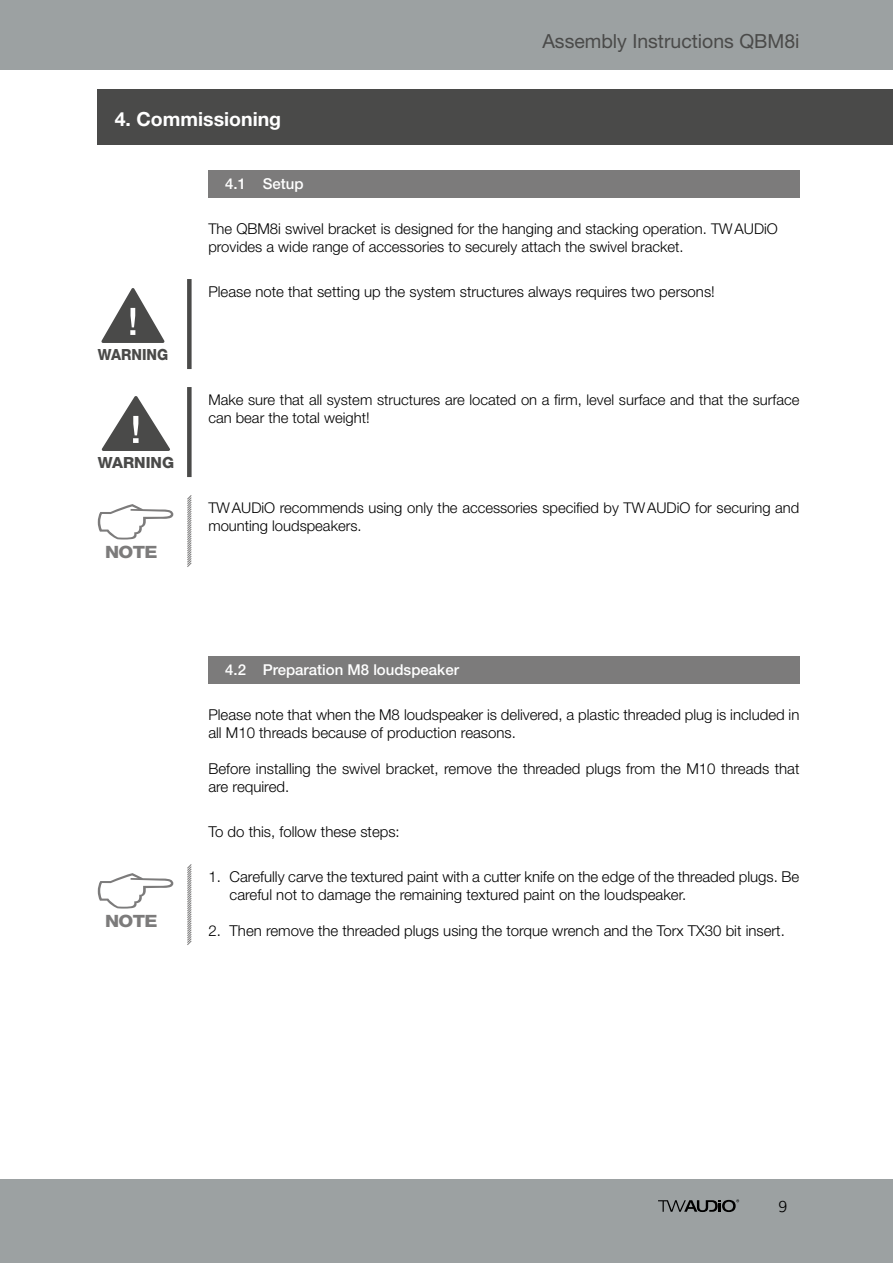
<style>
.page{position:relative;width:893px;height:1263px;background:#fff}
.page>*{position:absolute;margin:0;border:0;box-sizing:border-box;transform-origin:0 0}
.t1{font:19.5px "Helvetica Neue LT Std";color:#4a4a49}
.t2{font:700 19.5px "Helvetica Neue LT Std";color:#fff}
.t3{font:800 16.95px "Helvetica Neue LT Std";letter-spacing:-.035em;color:#7c7b7b;scale:1.12 1}
.t4{font:300 16.5px "Lexia";color:#000}
.t5{font:800 15.45px "Helvetica Neue LT Std";color:#4a4a49}
.t6{font:800 15.45px "Helvetica Neue LT Std";color:#4a4a49;scale:.93 1}
.t7{font:300 15px/18px "Helvetica Neue LT Std";color:#000}
.t8{font:500 15px "Helvetica Neue LT Std";color:#fff}
.t9{font:300 14.85px/18px "Helvetica Neue LT Std";color:#000}
.s1{font-size:15px}
</style>
<div class="page">
<div style="left:0;top:0;width:893px;height:69px;background:#9ca1a2"></div>
<div style="left:0;top:1179px;width:893px;height:84px;background:#9ca1a2"></div>
<svg style="left:658px;top:1199px;width:81px;height:13px"></svg>
<div style="left:208px;top:170px;width:591px;height:28px;background:#7c7b7b"></div>
<svg style="left:98px;top:504px;width:75px;height:35px"></svg>
<svg style="left:187px;top:495px;width:5px;height:72px"></svg>
<div style="left:98px;top:89px;width:795px;height:55px;background:#4a4a49"></div>
<div style="left:187px;top:387px;width:5px;height:90px;background:#4a4a49"></div>
<svg style="left:102px;top:396px;width:68px;height:55px"></svg>
<div style="left:187px;top:279px;width:5px;height:90px;background:#4a4a49"></div>
<svg style="left:101px;top:288px;width:63px;height:55px"></svg>
<div style="left:208px;top:656px;width:591px;height:28px;background:#7c7b7b"></div>
<svg style="left:187px;top:864px;width:5px;height:81px"></svg>
<svg style="left:98px;top:873px;width:75px;height:35px"></svg>
<h1 class="t2" style="left:115px;top:107px;width:168px">4. Commissioning</h1>
<h1 class="t1" style="left:542px;top:29px;width:259px">Assembly Instructions QBM8i</h1>
<p class="t8" style="left:225px;top:175px;width:80px">4.1 Setup</p>
<p class="t9" style="left:208px;top:219px;width:571px">The <span class="s1">QBM8i swivel bracket</span> is designed for the hanging and stacking operation. TWAUDiO provides a wide range of accessories to securely attach the swivel bracket.</p>
<p class="t6" style="left:98px;top:345px;width:77px">WARNING</p>
<p class="t5" style="left:98px;top:453px;width:78px">WARNING</p>
<p class="t3" style="left:105px;top:541px;width:48px">NOTE</p>
<p class="t7" style="left:208px;top:282px;width:508px">Please note that setting up the system structures always requires two persons!</p>
<p class="t9" style="left:208px;top:390px;width:592px">Make sure that all system structures are located on a firm, level surface and that the surface can bear the total weight!</p>
<p class="t9" style="left:208px;top:498px;width:593px">TWAUDiO recommends using only the accessories specified by TWAUDiO for securing and mounting loudspeakers.</p>
<p class="t3" style="left:105px;top:910px;width:48px">NOTE</p>
<p class="t8" style="left:225px;top:661px;width:235px">4.2 Preparation M8 loudspeaker</p>
<p class="t7" style="left:208px;top:705px;width:593px">Please note that when the M8 loudspeaker is delivered, a plastic threaded plug is included in all M10 threads because of production reasons.</p>
<p class="t7" style="left:208px;top:759px;width:593px">Before installing the swivel bracket, remove the threaded plugs from the M10 threads that are required.</p>
<p class="t7" style="left:208px;top:822px;width:193px">To do this, follow these steps:</p>
<p class="t7" style="left:230px;top:867px;width:571px;text-indent:-21px">1. Carefully carve the textured paint with a cutter knife on the edge of the threaded plugs. Be careful not to damage the remaining textured paint on the loudspeaker.</p>
<p class="t7" style="left:208px;top:921px;width:578px">2. Then remove the threaded plugs using the torque wrench and the Torx TX30 bit insert.</p>
<p class="t4" style="left:778px;top:1195px;width:10px">9</p>
</div>
